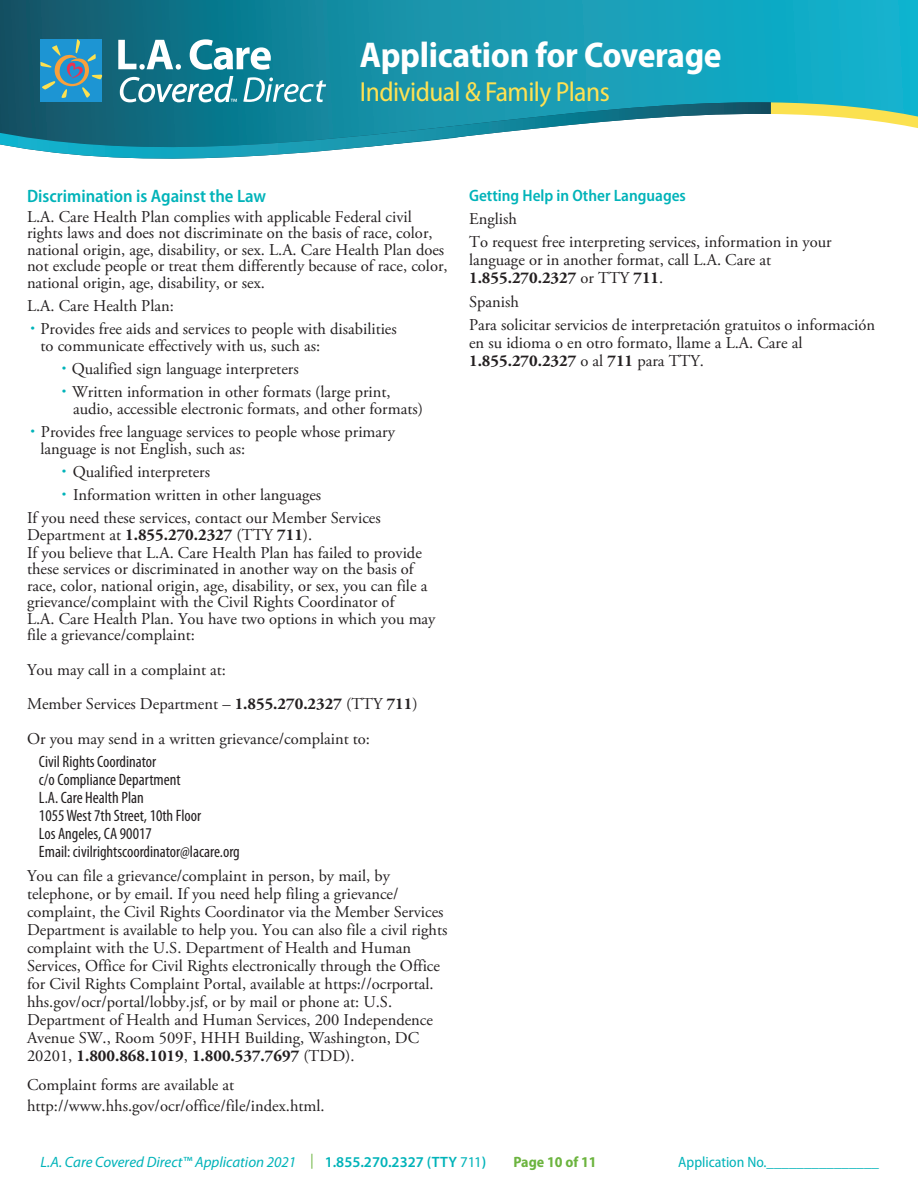
<style>
.page{position:relative;width:918px;height:1188px;background:#fff}
.page>*{position:absolute;margin:0;border:0;box-sizing:border-box;transform-origin:0 0}
.t1{font:700 semi-condensed 36px "Myriad Pro";letter-spacing:-.01em;color:#fff}
.t2{font:semi-condensed 27.75px "Myriad Pro";letter-spacing:-.02em;color:#ffe152}
.t3{font:600 semi-condensed 18px "Myriad Pro";color:#00b3b9}
.t4{font:16.5px/18px "Adobe Garamond Pro";color:#231f20}
.t5{font:condensed 16.5px/18px "Myriad Pro";color:#231f20}
.t6{font:600 semi-condensed 16.5px "Myriad Pro";color:#00b3b9}
.t7{font:italic 15px "Myriad Pro";color:#00b3b9}
.t8{font:semi-condensed 15px "Myriad Pro";color:#00b3b9}
.t9{font:700 semi-condensed 15px "Myriad Pro";color:#6cb43f}
.s1{font-weight:700}
.s2{color:#6cb43f}
.s3{font-weight:600;font-style:normal}
.s4{font-style:normal}
</style>
<div class="page">
<svg style="left:0;top:0;width:918px;height:102px;background:#1493ab"></svg>
<svg style="left:0;top:102px;width:771px;height:57px"></svg>
<svg style="left:771px;top:102px;width:147px;height:26px"></svg>
<div style="left:41px;top:39px;width:61px;height:63px;background:#1d95d3"></div>
<svg style="left:40px;top:39px;width:62px;height:60px"></svg>
<svg style="left:118px;top:40px;width:63px;height:30px"></svg>
<svg style="left:190px;top:39px;width:81px;height:31px"></svg>
<svg style="left:120px;top:76px;width:117px;height:26px"></svg>
<svg style="left:243px;top:77px;width:83px;height:25px"></svg>
<h1 class="t1" style="left:360px;top:35px;width:363px">Application for Coverage</h1>
<h2 class="t2" style="left:360px;top:76px;width:251px">Individual &amp; Family Plans</h2>
<h2 class="t3" style="left:27px;top:186px;width:241px">Discrimination is Against the Law</h2>
<p class="t4" style="left:27px;top:209px;width:422px;line-height:16.5px">L.A. Care Health Plan complies with applicable Federal civil rights laws and does not discriminate on the basis of race, color, national origin, age, disability, or sex. L.A. Care Health Plan does not exclude people or treat them differently because of race, color, national origin, age, disability, or sex.</p>
<p class="t4" style="left:27px;top:297px;width:148px">L.A. Care Health Plan:</p>
<p class="t4" style="left:41px;top:321px;width:358px;line-height:16.5px">Provides free aids and services to people with disabilities to communicate effectively with us, such as:</p>
<p class="t4" style="left:72px;top:360px;width:229px">Qualified sign language interpreters</p>
<p class="t4" style="left:72px;top:384px;width:352px;line-height:16.5px">Written information in other formats (large print, audio, accessible electronic formats, and other formats)</p>
<p class="t4" style="left:41px;top:424px;width:356px;line-height:16.5px">Provides free language services to people whose primary language is not English, such as:</p>
<p class="t4" style="left:73px;top:460px;width:250px;line-height:23.2px">Qualified interpreters<br>Information written in other languages</p>
<p class="t4" style="left:27px;top:510px;width:410px;line-height:16.6px">If you need these services, contact our Member Services Department at <span class="s1">1.855.270.2327</span> (TTY <span class="s1">711</span>).<br>If you believe that L.A. Care Health Plan has failed to provide these services or discriminated in another way on the basis of race, color, national origin, age, disability, or sex, you can file a grievance/complaint with the Civil Rights Coordinator of<br>L.A. Care Health Plan. You have two options in which you may file a grievance/complaint:</p>
<p class="t4" style="left:27px;top:653px;width:392px;line-height:34.5px">You may call in a complaint at:<br>Member Services Department – <span class="s1">1.855.270.2327</span> (TTY <span class="s1">711</span>)<br>Or you may send in a written grievance/complaint to:</p>
<p class="t5" style="left:39px;top:752px;width:202px">Civil Rights Coordinator<br>c/o Compliance Department<br>L.A. Care Health Plan<br>1055 West 7th Street, 10th Floor<br>Los Angeles, CA 90017<br>Email: civilrightscoordinator@lacare.org</p>
<p class="t4" style="left:27px;top:867px;width:422px">You can file a grievance/complaint in person, by mail, by telephone, or by email. If you need help filing a grievance/ complaint, the Civil Rights Coordinator via the Member Services Department is available to help you. You can also file a civil rights complaint with the U.S. Department of Health and Human Services, Office for Civil Rights electronically through the Office for Civil Rights Complaint Portal, available at https://ocrportal. hhs.gov/ocr/portal/lobby.jsf, or by mail or phone at: U.S.<br>Department of Health and Human Services, 200 Independence Avenue SW., Room 509F, HHH Building, Washington, DC 20201, <span class="s1">1.800.868.1019</span>, <span class="s1">1.800.537.7697</span> (TDD).</p>
<p class="t4" style="left:27px;top:1074px;width:299px;line-height:21px">Complaint forms are available at http://www.hhs.gov/ocr/office/file/index.html.</p>
<h2 class="t6" style="left:469px;top:186px;width:218px">Getting Help in Other Languages</h2>
<p class="t4" style="left:469px;top:208px;width:364px;line-height:23.2px">English<br>To request free interpreting services, information in your</p>
<p class="t4" style="left:469px;top:252px;width:304px">language or in another format, call L.A. Care at<br><span class="s1">1.855.270.2327</span> or TTY <span class="s1">711</span>.</p>
<p class="t4" style="left:469px;top:290px;width:407px;line-height:23.2px">Spanish<br>Para solicitar servicios de interpretación gratuitos o información</p>
<p class="t4" style="left:469px;top:334px;width:335px">en su idioma o en otro formato, llame a L.A. Care al<br><span class="s1">1.855.270.2327</span> o al <span class="s1">711</span> para TTY.</p>
<p class="t7" style="left:40px;top:1152px;width:447px">L.A. Care Covered Direct™ Application 2021 <span class="s2">|</span> <span class="s3">1.855.270.2327 (TTY</span> <span class="s4">711</span><span class="s3">)</span></p>
<p class="t9" style="left:513px;top:1153px;width:85px">Page 10 of 11</p>
<p class="t8" style="left:678px;top:1153px;width:202px">Application No._______________</p>
</div>
